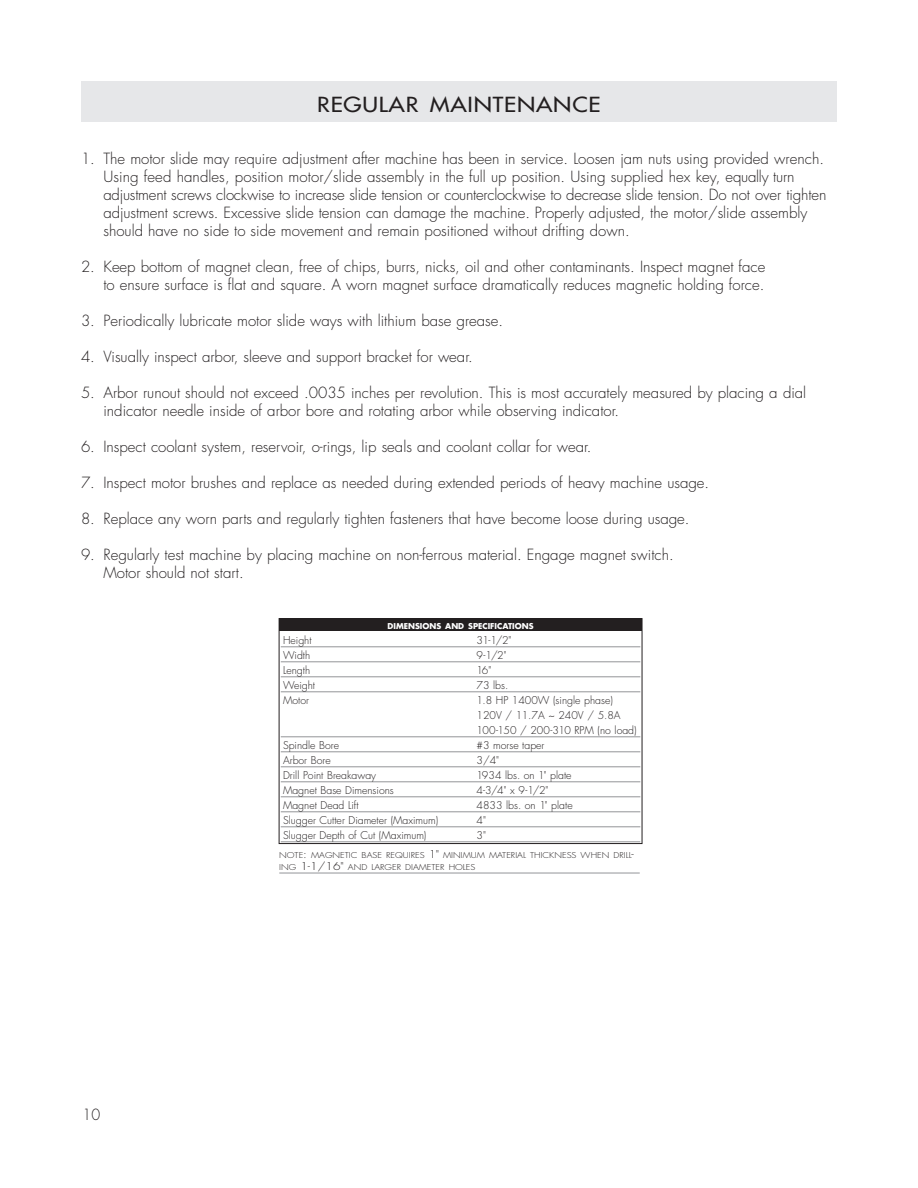
<style>
.page{position:relative;width:918px;height:1188px;background:#fff}
.page>*{position:absolute;margin:0;border:0;box-sizing:border-box;transform-origin:0 0}
.t1{font:20.25px "Futura";letter-spacing:.035em;color:#231f20;scale:1.15 1}
.t2{font:300 15px/18px "Futura";color:#231f20}
.t3{font:300 15px "Futura";color:#231f20;scale:.95 1}
.t4{font:300 10.5px "Futura";color:#231f20}
.t5{font:300 7.8px/12px "Futura";color:#231f20;scale:1.15 1}
.t6{font:700 7.8px "Futura";color:#fff}
.s1{font-size:10.5px}
</style>
<div class="page">
<div style="left:81px;top:81px;width:756px;height:41px;background:#e6e7e9"></div>
<div style="left:279px;top:618px;width:363px;height:13px;background:#231f20"></div>
<hr style="left:281px;top:647px;width:359px;height:1px;background:#939598">
<hr style="left:281px;top:662px;width:359px;height:1px;background:#939598">
<hr style="left:281px;top:677px;width:359px;height:1px;background:#939598">
<hr style="left:281px;top:692px;width:359px;height:1px;background:#939598">
<hr style="left:281px;top:737px;width:359px;height:1px;background:#939598">
<hr style="left:281px;top:752px;width:359px;height:1px;background:#939598">
<hr style="left:281px;top:767px;width:359px;height:1px;background:#939598">
<hr style="left:281px;top:782px;width:359px;height:1px;background:#939598">
<hr style="left:281px;top:797px;width:359px;height:1px;background:#939598">
<hr style="left:281px;top:812px;width:359px;height:1px;background:#939598">
<hr style="left:281px;top:827px;width:359px;height:1px;background:#939598">
<div style="left:279px;top:618px;width:363px;height:226px;border:1px solid #231f20"></div>
<hr style="left:279px;top:873px;width:361px;height:1px;background:#939598">
<p class="t1" style="left:317px;top:92px;width:248px">REGULAR MAINTENANCE</p>
<p class="t2" style="left:103px;top:150px;width:725px;text-indent:-22px">1. The motor slide may require adjustment after machine has been in service. Loosen jam nuts using provided wrench.<br>Using feed handles, position motor/slide assembly in the full up position. Using supplied hex key, equally turn adjustment screws clockwise to increase slide tension or counterclockwise to decrease slide tension. Do not over tighten adjustment screws. Excessive slide tension can damage the machine. Properly adjusted, the motor/slide assembly should have no side to side movement and remain positioned without drifting down.</p>
<p class="t2" style="left:81px;top:258px;width:686px">2. Keep bottom of magnet clean, free of chips, burrs, nicks, oil and other contaminants. Inspect magnet face</p>
<p class="t2" style="left:103px;top:276px;width:662px">to ensure surface is flat and square. A worn magnet surface dramatically reduces magnetic holding force.</p>
<p class="t2" style="left:81px;top:312px;width:424px">3. Periodically lubricate motor slide ways with lithium base grease.</p>
<p class="t2" style="left:81px;top:348px;width:393px">4. Visually inspect arbor, sleeve and support bracket for wear.</p>
<p class="t2" style="left:103px;top:384px;width:704px;text-indent:-22px">5. Arbor runout should not exceed .0035 inches per revolution. This is most accurately measured by placing a dial indicator needle inside of arbor bore and rotating arbor while observing indicator.</p>
<p class="t2" style="left:81px;top:438px;width:512px">6. Inspect coolant system, reservoir, o-rings, lip seals and coolant collar for wear.</p>
<p class="t2" style="left:81px;top:474px;width:630px">7. Inspect motor brushes and replace as needed during extended periods of heavy machine usage.</p>
<p class="t2" style="left:81px;top:510px;width:610px">8. Replace any worn parts and regularly tighten fasteners that have become loose during usage.</p>
<p class="t2" style="left:81px;top:546px;width:594px">9. Regularly test machine by placing machine on non-ferrous material. Engage magnet switch.</p>
<p class="t2" style="left:103px;top:564px;width:142px">Motor should not start.</p>
<p class="t6" style="left:388px;top:621px;width:147px">DIMENSIONS AND SPECIFICATIONS</p>
<p class="t4" style="left:283px;top:633px;width:30px">Height</p>
<p class="t4" style="left:477px;top:633px;width:37px">31-1/2"</p>
<p class="t4" style="left:283px;top:648px;width:29px">Width</p>
<p class="t4" style="left:477px;top:648px;width:32px">9-1/2"</p>
<p class="t4" style="left:283px;top:663px;width:29px">Length</p>
<p class="t4" style="left:477px;top:663px;width:16px">16"</p>
<p class="t4" style="left:283px;top:678px;width:34px">Weight</p>
<p class="t4" style="left:477px;top:678px;width:33px">73 lbs.</p>
<p class="t4" style="left:283px;top:693px;width:28px">Motor</p>
<p class="t4" style="left:477px;top:693px;width:138px">1.8 HP 1400W (single phase)</p>
<p class="t4" style="left:477px;top:708px;width:146px">120V / 11.7A ~ 240V / 5.8A</p>
<p class="t4" style="left:477px;top:723px;width:162px">100-150 / 200-310 RPM (no load)</p>
<p class="t4" style="left:283px;top:738px;width:58px">Spindle Bore</p>
<p class="t4" style="left:477px;top:738px;width:69px">#3 morse taper</p>
<p class="t4" style="left:283px;top:753px;width:49px">Arbor Bore</p>
<p class="t4" style="left:477px;top:753px;width:24px">3/4"</p>
<p class="t4" style="left:283px;top:768px;width:95px">Drill Point Breakaway</p>
<p class="t4" style="left:477px;top:768px;width:97px">1934 lbs. on 1" plate</p>
<p class="t4" style="left:283px;top:783px;width:112px">Magnet Base Dimensions</p>
<p class="t4" style="left:477px;top:783px;width:74px">4-3/4" x 9-1/2"</p>
<p class="t4" style="left:283px;top:798px;width:77px">Magnet Dead Lift</p>
<p class="t4" style="left:477px;top:798px;width:98px">4833 lbs. on 1" plate</p>
<p class="t4" style="left:283px;top:813px;width:157px">Slugger Cutter Diameter (Maximum)</p>
<p class="t4" style="left:477px;top:813px;width:11px">4"</p>
<p class="t4" style="left:283px;top:828px;width:145px">Slugger Depth of Cut (Maximum)</p>
<p class="t4" style="left:477px;top:828px;width:11px">3"</p>
<p class="t3" style="left:82px;top:1105px;width:20px">10</p>
<p class="t5" style="left:279px;top:850px;width:310px">note<span class="s1">:</span> magnetic base requires <span class="s1">1"</span> minimum material thickness when drill&shy;ing <span class="s1">1-1/16"</span> and larger diameter holes</p>
</div>
